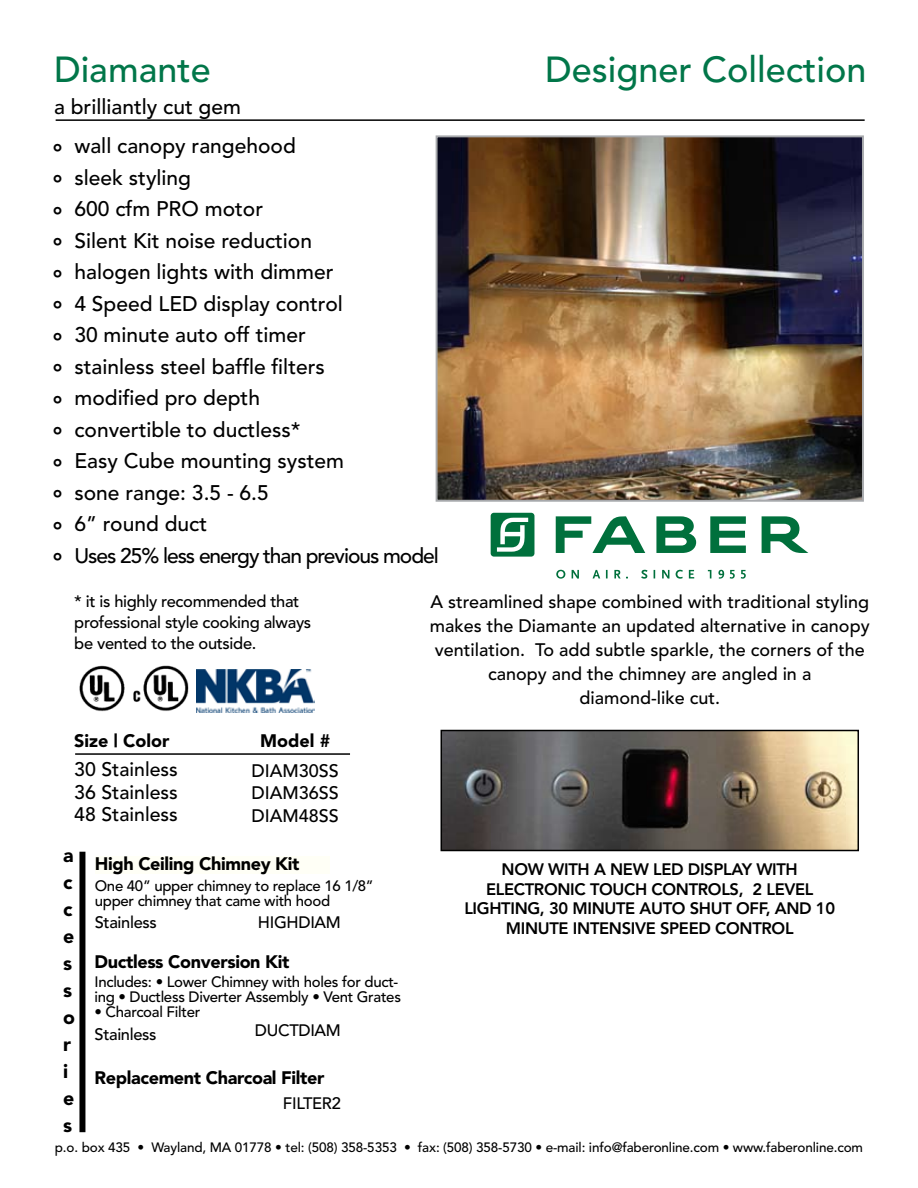
<style>
.page{position:relative;width:918px;height:1188px;background:#fff}
.page>*{position:absolute;margin:0;border:0;box-sizing:border-box;transform-origin:0 0}
.t1{font:500 36px "Avenir";color:#017649}
.t2{font:900 22.5px/31.5px "Avenir";color:#000;text-align:justify}
.t3{font:500 21px/31.5px "Avenir";color:#000}
.t4{font:500 19.5px/22.5px "Avenir";color:#000;text-align:justify}
.t5{font:900 19.5px/27px "Avenir";color:#000}
.t6{font:500 18px/24px "Avenir";color:#000;text-align:justify}
.t7{font:900 18px "Avenir";letter-spacing:-.02em;color:#000}
.t8{font:900 18px "Avenir";color:#000}
.t9{font:500 16.5px/21px "Avenir";letter-spacing:-.02em;color:#000}
.t10{font:800 16.5px/19.5px "Avenir";letter-spacing:-.02em;color:#000;text-align:center}
.t11{font:500 15px/15px "Avenir";letter-spacing:-.02em;color:#000}
.t12{font:500 13.5px "Avenir";letter-spacing:-.01em;color:#000}
</style>
<div class="page">
<hr style="left:56px;top:119px;width:809px;height:2px;background:#000">
<hr style="left:75px;top:753px;width:275px;height:2px;background:#000">
<img style="left:79px;top:665px;width:110px;height:47px">
<div style="left:95px;top:856px;width:234px;height:18px;background:#fffff6"></div>
<img style="left:439px;top:138px;width:422px;height:361px">
<div style="left:436px;top:135px;width:428px;height:367px;border:2px solid #a7a9ac"></div>
<svg style="left:656px;top:516px;width:40px;height:37px"></svg>
<svg style="left:710px;top:516px;width:36px;height:37px"></svg>
<svg style="left:762px;top:516px;width:46px;height:37px"></svg>
<svg style="left:556px;top:516px;width:89px;height:37px"></svg>
<svg style="left:491px;top:513px;width:43px;height:44px"></svg>
<svg style="left:556px;top:570px;width:190px;height:9px"></svg>
<img style="left:196px;top:669px;width:118px;height:43px">
<div style="left:79px;top:852px;width:6px;height:280px;background:#000"></div>
<img style="left:444px;top:733px;width:412px;height:115px">
<div style="left:441px;top:730px;width:418px;height:121px;border:2px solid #000"></div>
<h1 class="t1" style="left:54px;top:49px;width:158px">Diamante</h1>
<p class="t3" style="left:54px;top:91px;width:189px">a brilliantly cut gem</p>
<p class="t2" style="left:53px;top:136px;width:10px">° ° ° ° ° ° ° ° ° ° ° ° ° °</p>
<p class="t3" style="left:74px;top:131px;width:366px">wall canopy rangehood<br>sleek styling<br>600 cfm PRO motor<br>Silent Kit noise reduction<br>halogen lights with dimmer<br>4 Speed LED display control<br>30 minute auto off timer<br>stainless steel baffle filters<br>modified pro depth<br>convertible to ductless*<br>Easy Cube mounting system<br>sone range: 3.5 - 6.5<br>6” round duct<br>Uses 25% less energy than previous model</p>
<h1 class="t1" style="left:545px;top:48px;width:323px">Designer Collection</h1>
<p class="t9" style="left:74px;top:592px;width:239px">* it is highly recommended that professional style cooking always be vented to the outside.</p>
<p class="t8" style="left:74px;top:730px;width:97px">Size | Color</p>
<p class="t7" style="left:260px;top:730px;width:72px">Model #</p>
<p class="t4" style="left:74px;top:759px;width:105px">30 Stainless 36 Stainless 48 Stainless</p>
<p class="t6" style="left:252px;top:760px;width:89px;line-height:22.5px">DIAM30SS DIAM36SS DIAM48SS</p>
<p class="t5" style="left:63px;top:841px;width:13px">a c c e s s o r i e s</p>
<p class="t7" style="left:95px;top:853px;width:206px">High Ceiling Chimney Kit</p>
<p class="t11" style="left:95px;top:878px;width:280px">One 40” upper chimney to replace 16 1/8” upper chimney that came with hood</p>
<p class="t9" style="left:95px;top:912px;width:64px">Stainless</p>
<p class="t9" style="left:258px;top:912px;width:84px">HIGHDIAM</p>
<p class="t7" style="left:94px;top:951px;width:197px">Ductless Conversion Kit</p>
<p class="t11" style="left:94px;top:975px;width:308px">Includes: • Lower Chimney with holes for duct&shy;ing • Ductless Diverter Assembly • Vent Grates</p>
<p class="t11" style="left:94px;top:1005px;width:107px">• Charcoal Filter</p>
<p class="t9" style="left:94px;top:1024px;width:64px">Stainless</p>
<p class="t9" style="left:255px;top:1021px;width:87px">DUCTDIAM</p>
<p class="t7" style="left:94px;top:1067px;width:231px">Replacement Charcoal Filter</p>
<p class="t9" style="left:283px;top:1093px;width:59px">FILTER2</p>
<p class="t6" style="left:430px;top:590px;width:441px;text-align:center">A streamlined shape combined with traditional styling makes the Diamante an updated alternative in canopy ventilation. To add subtle sparkle, the corners of the canopy and the chimney are angled in a<br>diamond-like cut.</p>
<p class="t10" style="left:464px;top:860px;width:372px">NOW WITH A NEW LED DISPLAY WITH ELECTRONIC TOUCH CONTROLS, 2 LEVEL LIGHTING, 30 MINUTE AUTO SHUT OFF, AND 10<br>MINUTE INTENSIVE SPEED CONTROL</p>
<p class="t12" style="left:55px;top:1139px;width:810px">p.o. box 435 • Wayland, MA 01778 • tel: (508) 358-5353 • fax: (508) 358-5730 • e-mail: info@faberonline.com • www.faberonline.com</p>
</div>
